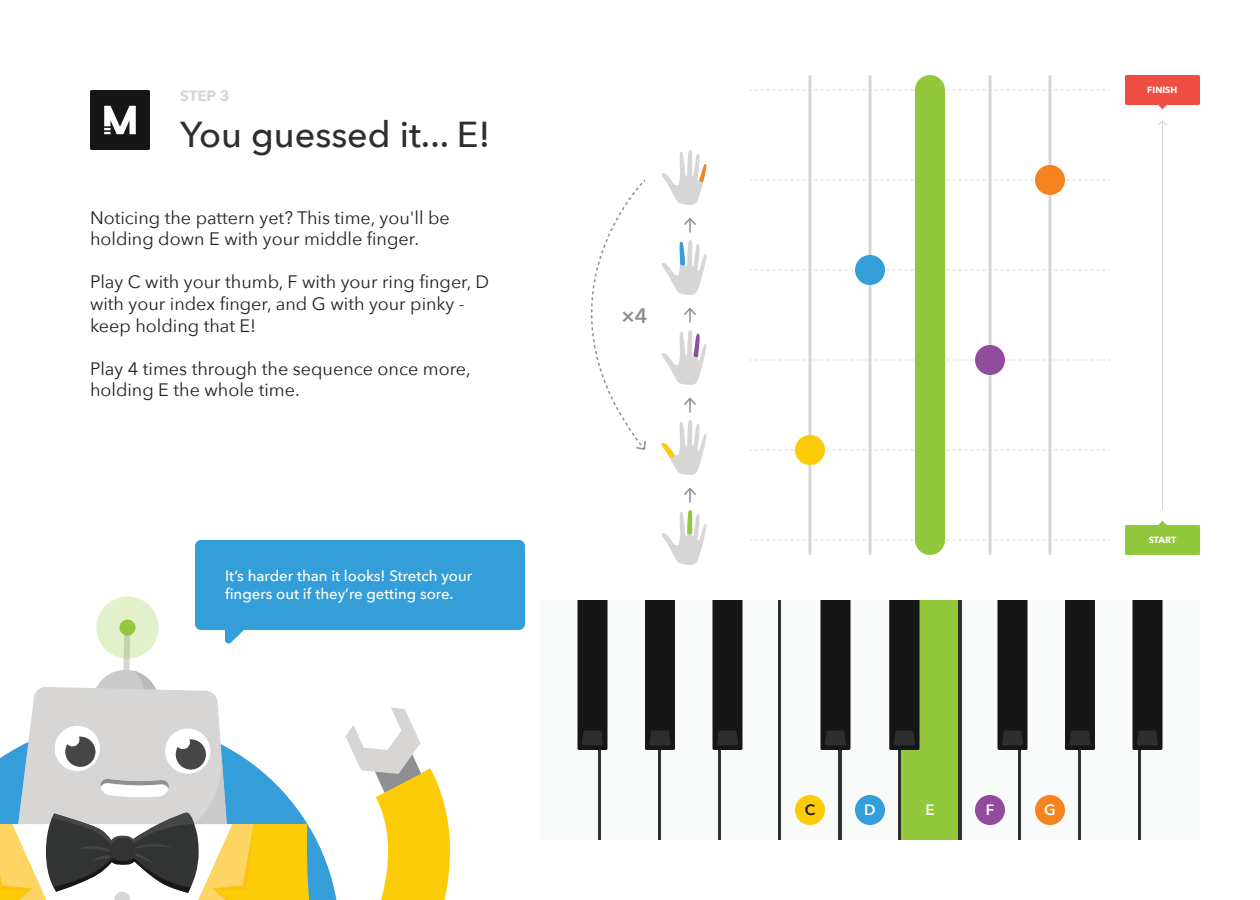
<style>
.page{position:relative;width:1260px;height:900px;background:#fff}
.page>*{position:absolute;margin:0;border:0;box-sizing:border-box;transform-origin:0 0}
.t1{font:500 36px "Avenir Next";color:#2d2e2e}
.t2{font:600 21px "Avenir Next";color:#8e8e93}
.t3{font:18px/21.6px "Avenir Next";color:#231f20}
.t4{font:500 15px/18px "Avenir Next";color:#fff}
.t5{font:700 15px "Avenir Next";color:#d7d6d5}
.t6{font:600 15px "Avenir Next";color:#fff}
.t7{font:600 15px "Avenir Next";color:#161616}
.t8{font:700 9px "Avenir Next";color:#fff}
</style>
<div class="page">
<svg style="left:90px;top:90px;width:60px;height:60px;background:#3c3c3c"></svg>
<div style="left:540px;top:600px;width:60px;height:240px;background:#f9fafa"></div>
<div style="left:600px;top:600px;width:60px;height:240px;background:#f9fafa"></div>
<div style="left:660px;top:600px;width:60px;height:240px;background:#f9fafa"></div>
<div style="left:720px;top:600px;width:60px;height:240px;background:#f9fafa"></div>
<div style="left:780px;top:600px;width:60px;height:240px;background:#f9fafa"></div>
<div style="left:840px;top:600px;width:60px;height:240px;background:#f9fafa"></div>
<div style="left:960px;top:600px;width:60px;height:240px;background:#f9fafa"></div>
<div style="left:1020px;top:600px;width:60px;height:240px;background:#f9fafa"></div>
<div style="left:1080px;top:600px;width:60px;height:240px;background:#f9fafa"></div>
<div style="left:1140px;top:600px;width:60px;height:240px;background:#f9fafa"></div>
<svg style="left:598px;top:750px;width:3px;height:90px"></svg>
<svg style="left:658px;top:750px;width:3px;height:90px"></svg>
<svg style="left:718px;top:750px;width:3px;height:90px"></svg>
<svg style="left:778px;top:600px;width:3px;height:240px"></svg>
<hr style="left:838px;top:600px;width:4px;height:240px;background:#2d2e2e">
<svg style="left:1018px;top:750px;width:3px;height:90px"></svg>
<svg style="left:1078px;top:750px;width:3px;height:90px"></svg>
<svg style="left:1138px;top:750px;width:3px;height:90px"></svg>
<div style="left:645px;top:600px;width:30px;height:150px;background:#161616"></div>
<svg style="left:578px;top:600px;width:30px;height:150px;background:#1b1b1b"></svg>
<svg style="left:712px;top:600px;width:30px;height:150px;background:#1b1b1b"></svg>
<div style="left:1065px;top:600px;width:30px;height:150px;background:#161616"></div>
<svg style="left:998px;top:600px;width:30px;height:150px;background:#1b1b1b"></svg>
<svg style="left:1132px;top:600px;width:30px;height:150px;background:#1b1b1b"></svg>
<svg style="left:820px;top:600px;width:30px;height:150px;background:#1b1b1b"></svg>
<svg style="left:750px;top:540px;width:360px;height:1px"></svg>
<svg style="left:750px;top:450px;width:360px;height:1px"></svg>
<svg style="left:750px;top:360px;width:360px;height:1px"></svg>
<svg style="left:750px;top:270px;width:360px;height:1px"></svg>
<svg style="left:750px;top:180px;width:360px;height:1px"></svg>
<svg style="left:750px;top:90px;width:360px;height:1px"></svg>
<hr style="left:808px;top:75px;width:4px;height:480px;background:#e0dfdf;border-radius:2px">
<hr style="left:868px;top:75px;width:4px;height:480px;background:#e0dfdf;border-radius:2px">
<hr style="left:988px;top:75px;width:4px;height:480px;background:#e0dfdf;border-radius:2px">
<hr style="left:1048px;top:75px;width:4px;height:480px;background:#e0dfdf;border-radius:2px">
<div style="left:915px;top:75px;width:30px;height:480px;background:#93c83d;border-radius:15px"></div>
<div style="left:795px;top:435px;width:30px;height:30px;background:#fdcc09;border-radius:50%"></div>
<div style="left:975px;top:345px;width:30px;height:30px;background:#914b9d;border-radius:50%"></div>
<div style="left:975px;top:795px;width:30px;height:30px;background:#914b9d;border-radius:50%"></div>
<div style="left:855px;top:255px;width:30px;height:30px;background:#339ed8;border-radius:50%"></div>
<div style="left:1035px;top:165px;width:30px;height:30px;background:#f58420;border-radius:50%"></div>
<div style="left:1035px;top:795px;width:30px;height:30px;background:#f58420;border-radius:50%"></div>
<div style="left:900px;top:600px;width:60px;height:240px;background:#93c83d"></div>
<svg style="left:898px;top:750px;width:3px;height:90px"></svg>
<hr style="left:958px;top:600px;width:4px;height:240px;background:#2d2e2e">
<svg style="left:890px;top:600px;width:30px;height:150px;background:#191a18"></svg>
<div style="left:195px;top:540px;width:330px;height:90px;background:#339ed8;border-radius:6px"></div>
<div style="left:795px;top:795px;width:30px;height:30px;background:#fdcc09;border-radius:50%"></div>
<div style="left:855px;top:795px;width:30px;height:30px;background:#339ed8;border-radius:50%"></div>
<div style="left:96px;top:596px;width:63px;height:63px;background:#e3f0cc;border-radius:50%"></div>
<div style="left:119px;top:619px;width:17px;height:17px;background:#93c83d;border-radius:50%"></div>
<svg style="left:0;top:628px;width:450px;height:272px"></svg>
<svg style="left:591px;top:179px;width:55px;height:271px"></svg>
<svg style="left:661px;top:510px;width:46px;height:55px"></svg>
<svg style="left:661px;top:240px;width:46px;height:55px"></svg>
<svg style="left:661px;top:420px;width:46px;height:55px"></svg>
<svg style="left:661px;top:330px;width:46px;height:55px"></svg>
<svg style="left:661px;top:150px;width:46px;height:55px"></svg>
<svg style="left:684px;top:488px;width:12px;height:14px"></svg>
<svg style="left:684px;top:397px;width:12px;height:16px"></svg>
<svg style="left:684px;top:307px;width:12px;height:16px"></svg>
<svg style="left:684px;top:217px;width:12px;height:16px"></svg>
<div style="left:1125px;top:525px;width:75px;height:30px;background:#93c83d;border-radius:2px"></div>
<svg style="left:1158px;top:521px;width:9px;height:4px"></svg>
<div style="left:1125px;top:75px;width:75px;height:30px;background:#ef4e42;border-radius:2px"></div>
<svg style="left:1158px;top:105px;width:9px;height:4px"></svg>
<hr style="left:1162px;top:121px;width:1px;height:389px;background:#d7d6d5">
<svg style="left:1158px;top:120px;width:9px;height:6px"></svg>
<p class="t5" style="left:180px;top:83px;width:51px">STEP 3</p>
<h1 class="t1" style="left:180px;top:104px;width:312px">You guessed it... E!</h1>
<p class="t3" style="left:90px;top:206px;width:361px">Noticing the pattern yet? This time, you'll be holding down E with your middle finger.</p>
<p class="t3" style="left:90px;top:271px;width:401px">Play C with your thumb, F with your ring finger, D with your index finger, and G with your pinky - keep holding that E!</p>
<p class="t3" style="left:90px;top:357px;width:382px">Play 4 times through the sequence once more, holding E the whole time.</p>
<p class="t4" style="left:225px;top:567px;width:249px">It’s harder than it looks! Stretch your fingers out if they’re getting sore.</p>
<p class="t2" style="left:621px;top:297px;width:28px">×4</p>
<p class="t8" style="left:1147px;top:82px;width:32px">FINISH</p>
<p class="t8" style="left:1149px;top:532px;width:29px">START</p>
<p class="t7" style="left:805px;top:797px;width:12px">C</p>
<p class="t6" style="left:864px;top:797px;width:13px">D</p>
<p class="t6" style="left:925px;top:797px;width:11px">E</p>
<p class="t6" style="left:986px;top:797px;width:10px">F</p>
<p class="t6" style="left:1044px;top:797px;width:13px">G</p>
</div>
